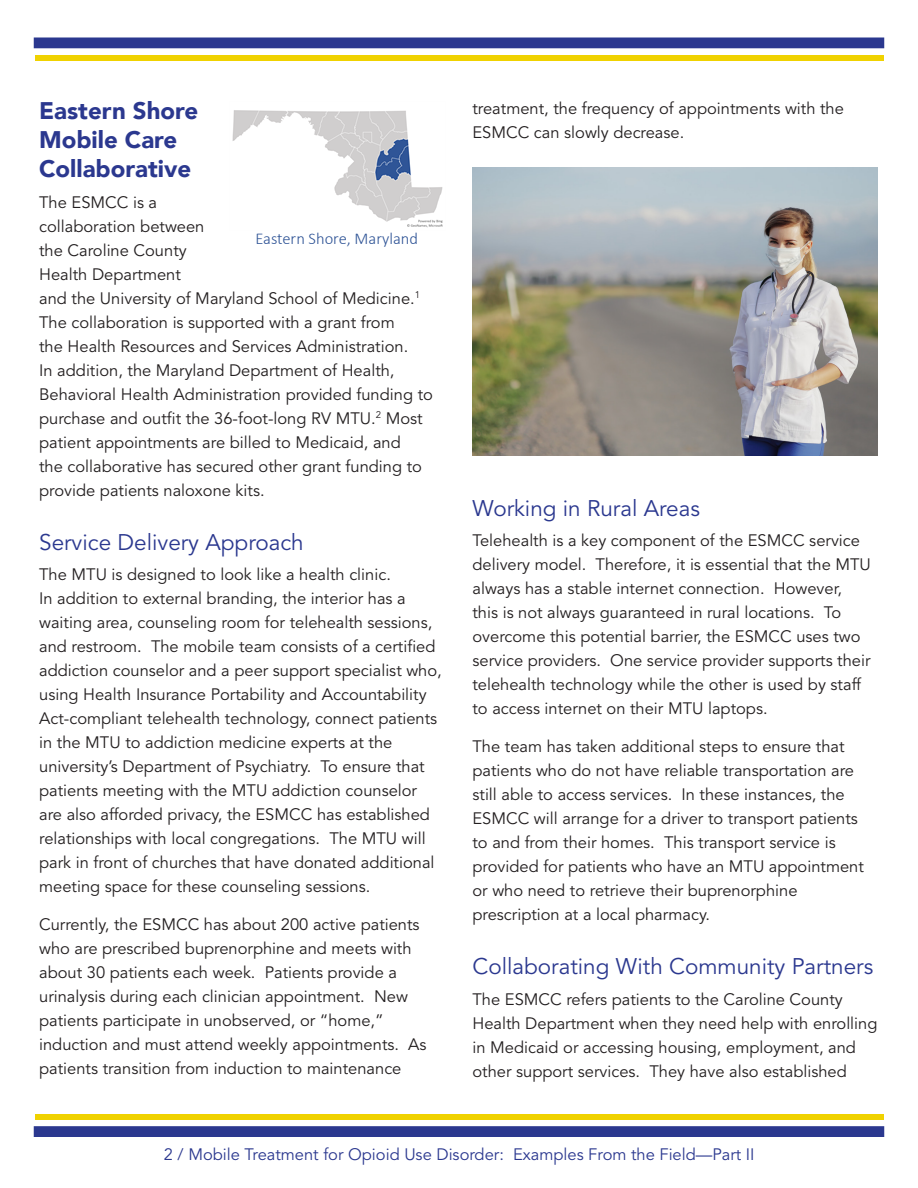
<style>
.page{position:relative;width:918px;height:1188px;background:#fff}
.page>*{position:absolute;margin:0;border:0;box-sizing:border-box;transform-origin:0 0}
.subhead_one{font:900 24px/28.8px "Avenir LT";color:#2b388f}
.subhead_two{font:22.5px "Avenir LT Std";color:#2b388f}
.body_text{font:16.5px/24px "Avenir LT Std";color:#231f20}
.t1{font:16.5px "Avenir LT Std";color:#2b388f}
.t2{font:300 16.5px "Calibri";color:#2f5496}
</style>
<div class="page">
<div style="left:34px;top:38px;width:850px;height:10px;background:#2b388f"></div>
<div style="left:35px;top:55px;width:849px;height:5px;background:#f0d200"></div>
<div style="left:34px;top:1126px;width:850px;height:11px;background:#2b388f;border:2px solid #2b388f"></div>
<div style="left:35px;top:1114px;width:849px;height:6px;background:#f0d200"></div>
<img style="left:472px;top:168px;width:406px;height:288px">
<img style="left:232px;top:110px;width:211px;height:118px">
<p class="subhead_one" style="left:39px;top:96px;width:161px">Eastern Shore<br>Mobile Care<br>Collaborative</p>
<p class="body_text" style="left:39px;top:191px;width:395px">The ESMCC is a<br>collaboration between<br>the Caroline County<br>Health Department<br>and the University of Maryland School of Medicine.<sup>1<br></sup>The collaboration is supported with a grant from<br>the Health Resources and Services Administration.<br>In addition, the Maryland Department of Health, Behavioral Health Administration provided funding to purchase and outfit the 36-foot-long RV MTU.<sup>2</sup> Most patient appointments are billed to Medicaid, and<br>the collaborative has secured other grant funding to provide patients naloxone kits.</p>
<p class="subhead_two" style="left:39px;top:529px;width:266px">Service Delivery Approach</p>
<p class="body_text" style="left:39px;top:563px;width:404px">The MTU is designed to look like a health clinic.<br>In addition to external branding, the interior has a waiting area, counseling room for telehealth sessions, and restroom. The mobile team consists of a certified addiction counselor and a peer support specialist who, using Health Insurance Portability and Accountability Act-compliant telehealth technology, connect patients in the MTU to addiction medicine experts at the university’s Department of Psychiatry. To ensure that patients meeting with the MTU addiction counselor are also afforded privacy, the ESMCC has established relationships with local congregations. The MTU will park in front of churches that have donated additional meeting space for these counseling sessions.</p>
<p class="body_text" style="left:39px;top:913px;width:389px">Currently, the ESMCC has about 200 active patients who are prescribed buprenorphine and meets with about 30 patients each week. Patients provide a urinalysis during each clinician appointment. New patients participate in unobserved, or “home,” induction and must attend weekly appointments. As patients transition from induction to maintenance</p>
<p class="t2" style="left:256px;top:228px;width:164px">Eastern Shore, Maryland</p>
<p class="body_text" style="left:472px;top:97px;width:373px">treatment, the frequency of appointments with the<br>ESMCC can slowly decrease.</p>
<p class="subhead_two" style="left:472px;top:495px;width:229px">Working in Rural Areas</p>
<p class="body_text" style="left:472px;top:529px;width:400px">Telehealth is a key component of the ESMCC service delivery model. Therefore, it is essential that the MTU always has a stable internet connection. However, this is not always guaranteed in rural locations. To overcome this potential barrier, the ESMCC uses two service providers. One service provider supports their telehealth technology while the other is used by staff to access internet on their MTU laptops.</p>
<p class="body_text" style="left:472px;top:735px;width:393px">The team has taken additional steps to ensure that patients who do not have reliable transportation are still able to access services. In these instances, the ESMCC will arrange for a driver to transport patients to and from their homes. This transport service is provided for patients who have an MTU appointment or who need to retrieve their buprenorphine prescription at a local pharmacy.</p>
<p class="subhead_two" style="left:472px;top:953px;width:402px">Collaborating With Community Partners</p>
<p class="body_text" style="left:472px;top:988px;width:406px">The ESMCC refers patients to the Caroline County Health Department when they need help with enrolling in Medicaid or accessing housing, employment, and other support services. They have also established</p>
<p class="t1" style="left:164px;top:1145px;width:592px">2 / Mobile Treatment for Opioid Use Disorder: Examples From the Field—Part II</p>
</div>
